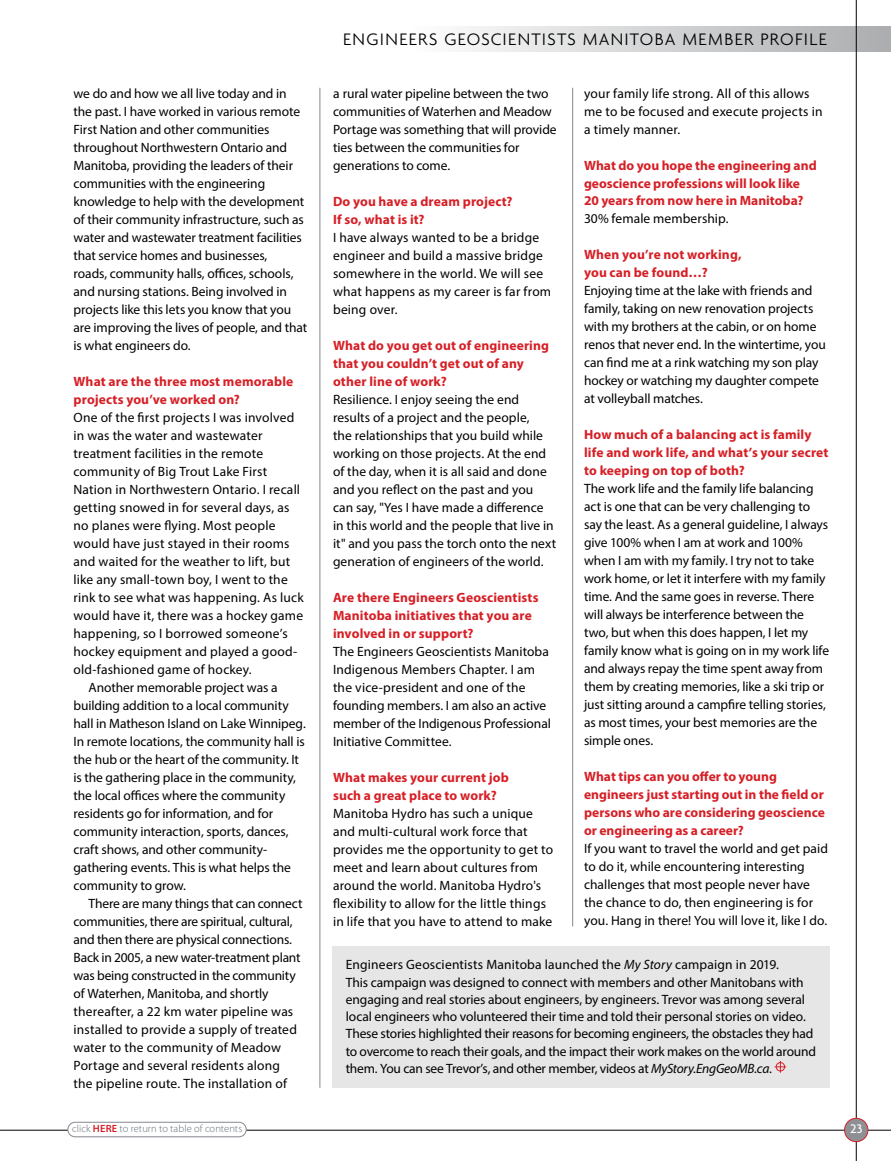
<style>
.page{position:relative;width:891px;height:1161px;background:#fff}
.page>*{position:absolute;margin:0;border:0;box-sizing:border-box;transform-origin:0 0}
.t1{font:300 18px "Agenda";letter-spacing:.07em;color:#000}
.t2{font:13.5px/18px "Myriad Pro";letter-spacing:-.005em;color:#000}
.t3{font:13.5px/18px "Myriad Pro";letter-spacing:.015em;color:#000}
.t4{font:700 13.5px/18px "Myriad Pro";letter-spacing:.01em;color:#d61f26}
.t5{font:500 13.5px "Agenda";color:#fff}
.t6{font:300 10.5px "Myriad Pro";letter-spacing:.01em;color:#636e75}
.s1{font-style:italic}
.s2{font-weight:600;color:#d61f26}
</style>
<div class="page">
<div style="left:332px;top:946px;width:498px;height:142px;background:#e7e6e6"></div>
<hr style="left:320px;top:88px;width:1px;height:1000px;background:#85878e">
<hr style="left:572px;top:88px;width:1px;height:838px;background:#85878e">
<svg style="left:775px;top:1061px;width:11px;height:12px"></svg>
<div style="left:408px;top:26px;width:483px;height:26px;background:linear-gradient(to right,#fff,#abadaf)"></div>
<hr style="left:0;top:1130px;width:891px;height:1px;background:#000">
<hr style="left:856px;top:0;width:1px;height:1161px;background:#000">
<div style="left:845px;top:1118px;width:23px;height:24px;background:#8f9096;border-radius:50%"></div>
<div style="left:844px;top:1118px;width:24px;height:24px;border:1px solid #d61f26;border-radius:50%"></div>
<div style="left:68px;top:1122px;width:178px;height:15px;background:#fff;border-radius:7px"></div>
<div style="left:68px;top:1122px;width:178px;height:15px;border:1px solid #85878e;border-radius:7px"></div>
<p class="t2" style="left:74px;top:84px;width:235px">we do and how we all live today and in the past. I have worked in various remote First Nation and other communities throughout Northwestern Ontario and Manitoba, providing the leaders of their communities with the engineering knowledge to help with the development of their community infrastructure, such as water and wastewater treatment facilities that service homes and businesses,<br>roads, community halls, offices, schools, and nursing stations. Being involved in projects like this lets you know that you are improving the lives of people, and that is what engineers do.</p>
<p class="t4" style="left:74px;top:372px;width:221px">What are the three most memorable projects you’ve worked on?</p>
<p class="t3" style="left:74px;top:408px;width:222px">One of the first projects I was involved</p>
<p class="t2" style="left:74px;top:426px;width:190px">in was the water and wastewater</p>
<p class="t2" style="left:74px;top:444px;width:191px">treatment facilities in the remote</p>
<p class="t3" style="left:74px;top:462px;width:195px">community of Big Trout Lake First</p>
<p class="t3" style="left:74px;top:480px;width:228px">Nation in Northwestern Ontario. I recall</p>
<p class="t3" style="left:74px;top:498px;width:217px">getting snowed in for several days, as</p>
<p class="t3" style="left:74px;top:516px;width:204px">no planes were flying. Most people</p>
<p class="t2" style="left:74px;top:534px;width:218px">would have just stayed in their rooms</p>
<p class="t3" style="left:74px;top:552px;width:218px">and waited for the weather to lift, but</p>
<p class="t2" style="left:74px;top:570px;width:216px">like any small-town boy, I went to the</p>
<p class="t2" style="left:74px;top:588px;width:232px">rink to see what was happening. As luck</p>
<p class="t2" style="left:74px;top:606px;width:231px">would have it, there was a hockey game</p>
<p class="t3" style="left:74px;top:624px;width:216px">happening, so I borrowed someone’s</p>
<p class="t3" style="left:74px;top:642px;width:225px">hockey equipment and played a good-</p>
<p class="t3" style="left:74px;top:660px;width:180px">old-fashioned game of hockey.</p>
<p class="t2" style="left:89px;top:678px;width:191px">Another memorable project was a</p>
<p class="t2" style="left:74px;top:696px;width:217px">building addition to a local community</p>
<p class="t2" style="left:74px;top:714px;width:234px">hall in Matheson Island on Lake Winnipeg.</p>
<p class="t2" style="left:74px;top:732px;width:233px">In remote locations, the community hall is</p>
<p class="t2" style="left:74px;top:750px;width:227px">the hub or the heart of the community. It</p>
<p class="t2" style="left:74px;top:768px;width:224px">is the gathering place in the community,</p>
<p class="t2" style="left:74px;top:786px;width:213px">the local offices where the community</p>
<p class="t2" style="left:74px;top:804px;width:201px">residents go for information, and for</p>
<p class="t2" style="left:74px;top:822px;width:217px">community interaction, sports, dances,</p>
<p class="t2" style="left:74px;top:840px;width:195px">craft shows, and other community-</p>
<p class="t2" style="left:74px;top:858px;width:219px">gathering events. This is what helps the</p>
<p class="t2" style="left:74px;top:876px;width:114px">community to grow.</p>
<p class="t2" style="left:89px;top:894px;width:216px">There are many things that can connect</p>
<p class="t2" style="left:74px;top:912px;width:221px">communities, there are spiritual, cultural,</p>
<p class="t2" style="left:74px;top:930px;width:220px">and then there are physical connections.</p>
<p class="t2" style="left:74px;top:948px;width:229px">Back in 2005, a new water-treatment plant</p>
<p class="t2" style="left:74px;top:966px;width:224px">was being constructed in the community</p>
<p class="t2" style="left:74px;top:984px;width:197px">of Waterhen, Manitoba, and shortly</p>
<p class="t3" style="left:74px;top:1002px;width:221px">thereafter, a 22 km water pipeline was</p>
<p class="t3" style="left:74px;top:1020px;width:225px">installed to provide a supply of treated</p>
<p class="t3" style="left:74px;top:1038px;width:209px">water to the community of Meadow</p>
<p class="t3" style="left:74px;top:1056px;width:208px">Portage and several residents along</p>
<p class="t3" style="left:74px;top:1074px;width:215px">the pipeline route. The installation of</p>
<h1 class="t1" style="left:343px;top:29px;width:485px">ENGINEERS GEOSCIENTISTS MANITOBA MEMBER PROFILE</h1>
<p class="t3" style="left:584px;top:84px;width:240px">your family life strong. All of this allows me to be focused and execute projects in a timely manner.</p>
<p class="t4" style="left:584px;top:156px;width:234px">What do you hope the engineering and geoscience professions will look like<br>20 years from now here in Manitoba?</p>
<p class="t2" style="left:584px;top:210px;width:146px">30% female membership.</p>
<p class="t4" style="left:584px;top:246px;width:159px">When you’re not working, you can be found…?</p>
<p class="t2" style="left:584px;top:282px;width:243px">Enjoying time at the lake with friends and family, taking on new renovation projects with my brothers at the cabin, or on home renos that never end. In the wintertime, you can find me at a rink watching my son play hockey or watching my daughter compete at volleyball matches.</p>
<p class="t4" style="left:584px;top:425px;width:246px">How much of a balancing act is family life and work life, and what’s your secret to keeping on top of both?</p>
<p class="t2" style="left:584px;top:480px;width:247px">The work life and the family life balancing act is one that can be very challenging to say the least. As a general guideline, I always give 100% when I am at work and 100% when I am with my family. I try not to take work home, or let it interfere with my family time. And the same goes in reverse. There will always be interference between the two, but when this does happen, I let my family know what is going on in my work life and always repay the time spent away from them by creating memories, like a ski trip or just sitting around a campfire telling stories, as most times, your best memories are the simple ones.</p>
<p class="t4" style="left:584px;top:767px;width:242px">What tips can you offer to young engineers just starting out in the field or persons who are considering geoscience or engineering as a career?</p>
<p class="t2" style="left:584px;top:840px;width:245px">If you want to travel the world and get paid to do it, while encountering interesting challenges that most people never have the chance to do, then engineering is for you. Hang in there! You will love it, like I do.</p>
<p class="t2" style="left:346px;top:956px;width:472px;line-height:17.2px">Engineers Geoscientists Manitoba launched the <span class="s1">My Story</span> campaign in 2019.<br>This campaign was designed to connect with members and other Manitobans with engaging and real stories about engineers, by engineers. Trevor was among several local engineers who volunteered their time and told their personal stories on video.<br>These stories highlighted their reasons for becoming engineers, the obstacles they had to overcome to reach their goals, and the impact their work makes on the world around them. You can see Trevor’s, and other member, videos at <span class="s1">MyStory.EngGeoMB.ca</span>.</p>
<p class="t2" style="left:333px;top:84px;width:225px">a rural water pipeline between the two communities of Waterhen and Meadow Portage was something that will provide ties between the communities for generations to come.</p>
<p class="t4" style="left:333px;top:192px;width:181px">Do you have a dream project?<br>If so, what is it?</p>
<p class="t3" style="left:333px;top:228px;width:220px">I have always wanted to be a bridge engineer and build a massive bridge somewhere in the world. We will see what happens as my career is far from being over.</p>
<p class="t4" style="left:333px;top:336px;width:218px">What do you get out of engineering that you couldn’t get out of any other line of work?</p>
<p class="t2" style="left:333px;top:390px;width:225px">Resilience. I enjoy seeing the end results of a project and the people,<br>the relationships that you build while working on those projects. At the end of the day, when it is all said and done and you reflect on the past and you can say, "Yes I have made a difference in this world and the people that live in it" and you pass the torch onto the next generation of engineers of the world.</p>
<p class="t4" style="left:333px;top:588px;width:207px">Are there Engineers Geoscientists<br>Manitoba initiatives that you are involved in or support?</p>
<p class="t2" style="left:333px;top:642px;width:219px">The Engineers Geoscientists Manitoba Indigenous Members Chapter. I am the vice-president and one of the founding members. I am also an active member of the Indigenous Professional Initiative Committee.</p>
<p class="t4" style="left:333px;top:768px;width:177px">What makes your current job such a great place to work?</p>
<p class="t2" style="left:333px;top:804px;width:222px">Manitoba Hydro has such a unique and multi-cultural work force that provides me the opportunity to get to meet and learn about cultures from around the world. Manitoba Hydro's flexibility to allow for the little things in life that you have to attend to make</p>
<p class="t6" style="left:72px;top:1123px;width:172px">click <span class="s2">HERE</span> to return to table of contents</p>
<p class="t5" style="left:850px;top:1121px;width:14px">23</p>
</div>
